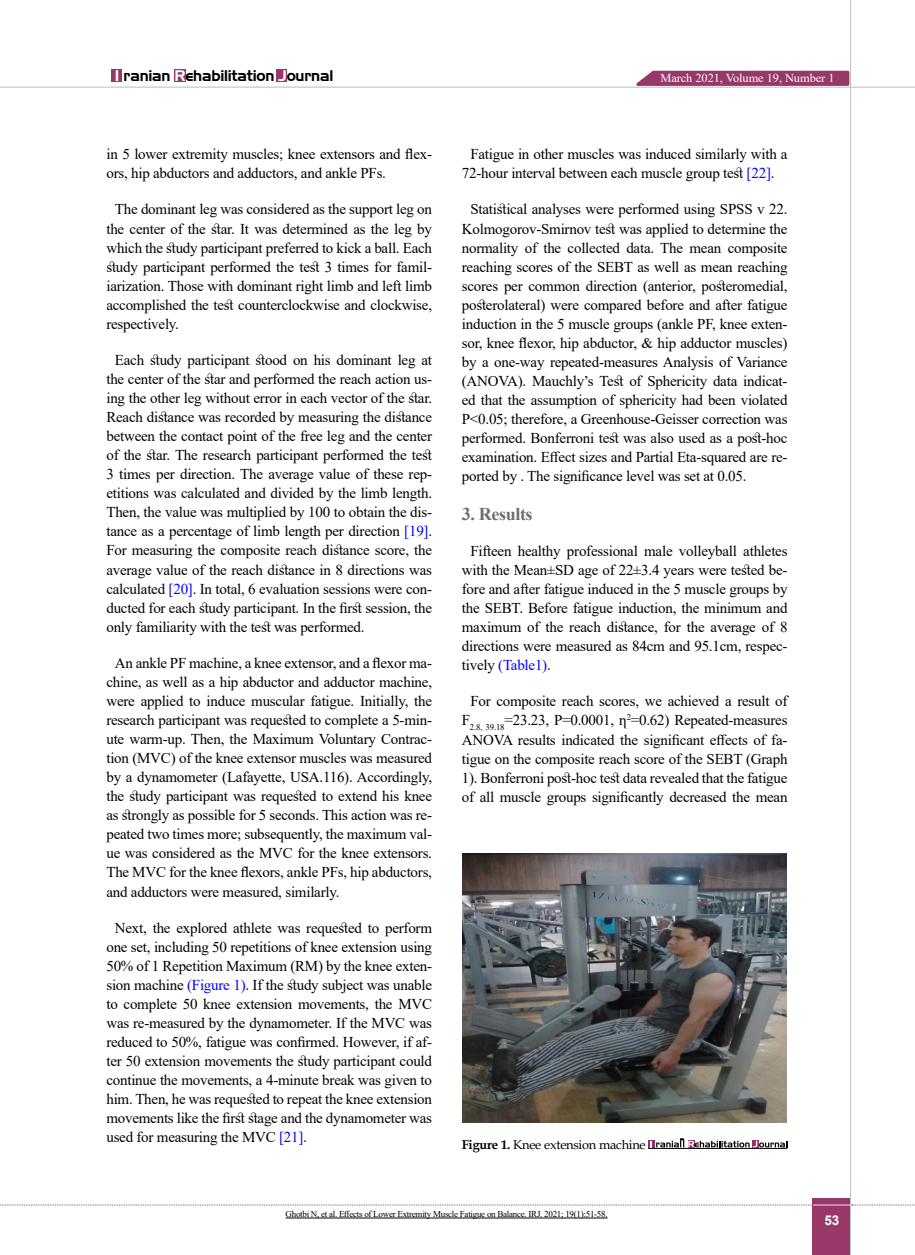
<style>
.page{position:relative;width:915px;height:1255px;background:#fff}
.page>*{position:absolute;margin:0;border:0;box-sizing:border-box;transform-origin:0 0}
.t1{font:700 18px "Times New Roman";letter-spacing:-.02em;color:#6d6e71}
.t2{font:15px/19px "Times New Roman";letter-spacing:-.015em;color:#000;text-align:justify}
.t3{font:15px "Aero";letter-spacing:-.015em;color:#000}
.t4{font:700 13.5px "Arial";color:#fff}
.t5{font:12.75px "Book Antiqua";letter-spacing:-.015em;color:#000}
.t6{font:12.15px "Times New Roman";letter-spacing:-.005em;color:#fff}
.t7{font:9px "Times New Roman";letter-spacing:-.03em;color:#000}
.s1{color:#fff}
.s2{color:#00f}
.s3{font-weight:700}
</style>
<div class="page">
<div style="left:812px;top:1198px;width:38px;height:56px;background:#983868"></div>
<hr style="left:849px;top:0;width:1px;height:1254px;background:#c2c4c6">
<hr style="left:0;top:87px;width:914px;height:1px;background:#c2c4c6">
<hr style="left:812px;top:1204px;width:38px;height:1px;background:#ebebec">
<svg style="left:0;top:1204px;width:812px;height:1px"></svg>
<svg style="left:851px;top:1204px;width:64px;height:1px"></svg>
<div style="left:112px;top:69px;width:10px;height:13px;background:#983868"></div>
<div style="left:174px;top:69px;width:12px;height:13px;background:#983868"></div>
<div style="left:276px;top:69px;width:11px;height:13px;background:#983868"></div>
<svg style="left:629px;top:69px;width:221px;height:18px;background:#ac6187"></svg>
<img style="left:463px;top:853px;width:322px;height:269px">
<div style="left:648px;top:1139px;width:6px;height:8px;background:#953263"></div>
<svg style="left:650px;top:1138px;width:137px;height:9px"></svg>
<hr style="left:648px;top:1148px;width:139px;height:1px;background:#000">
<hr style="left:285px;top:1217px;width:322px;height:1px;background:#000">
<p class="t3" style="left:115px;top:67px;width:220px"><span class="s1">I</span> ranian <span class="s1">R</span>ehabilitation <span class="s1">J</span>ournal</p>
<p class="t6" style="left:660px;top:69px;width:175px">March 2021, Volume 19, Number 1</p>
<p class="t2" style="left:106px;top:144px;width:327px">in 5 lower extremity muscles; knee extensors and flex&shy;ors, hip abductors and adductors, and ankle PFs.</p>
<p class="t2" style="left:106px;top:199px;width:327px;text-indent:9px">The dominant leg was considered as the support leg on the center of the star. It was determined as the leg by which the study participant preferred to kick a ball. Each study participant performed the test 3 times for famil&shy;iarization. Those with dominant right limb and left limb accomplished the test counterclockwise and clockwise, respectively.</p>
<p class="t2" style="left:106px;top:350px;width:327px;text-indent:9px">Each study participant stood on his dominant leg at the center of the star and performed the reach action us&shy;ing the other leg without error in each vector of the star.<br>Reach distance was recorded by measuring the distance between the contact point of the free leg and the center of the star. The research participant performed the test 3 times per direction. The average value of these rep&shy;etitions was calculated and divided by the limb length.<br>Then, the value was multiplied by 100 to obtain the dis&shy;tance as a percentage of limb length per direction <span class="s2">[19]</span>.<br>For measuring the composite reach distance score, the average value of the reach distance in 8 directions was calculated <span class="s2">[20]</span>. In total, 6 evaluation sessions were con&shy;ducted for each study participant. In the first session, the only familiarity with the test was performed.</p>
<p class="t2" style="left:106px;top:652px;width:327px;text-indent:9px">An ankle PF machine, a knee extensor, and a flexor ma&shy;chine, as well as a hip abductor and adductor machine, were applied to induce muscular fatigue. Initially, the research participant was requested to complete a 5-min&shy;ute warm-up. Then, the Maximum Voluntary Contrac&shy;tion (MVC) of the knee extensor muscles was measured by a dynamometer (Lafayette, USA.116). Accordingly, the study participant was requested to extend his knee as strongly as possible for 5 seconds. This action was re&shy;peated two times more; subsequently, the maximum val&shy;ue was considered as the MVC for the knee extensors.<br>The MVC for the knee flexors, ankle PFs, hip abductors, and adductors were measured, similarly.</p>
<p class="t2" style="left:106px;top:917px;width:327px;text-indent:9px">Next, the explored athlete was requested to perform one set, including 50 repetitions of knee extension using 50% of 1 Repetition Maximum (RM) by the knee exten&shy;sion machine <span class="s2">(Figure 1)</span>. If the study subject was unable to complete 50 knee extension movements, the MVC was re-measured by the dynamometer. If the MVC was reduced to 50%, fatigue was confirmed. However, if af&shy;ter 50 extension movements the study participant could continue the movements, a 4-minute break was given to him. Then, he was requested to repeat the knee extension movements like the first stage and the dynamometer was used for measuring the MVC <span class="s2">[21]</span>.</p>
<p class="t2" style="left:461px;top:144px;width:327px;text-indent:9px">Fatigue in other muscles was induced similarly with a<br>72-hour interval between each muscle group test <span class="s2">[22]</span>.</p>
<p class="t2" style="left:461px;top:199px;width:327px;text-indent:9px">Statistical analyses were performed using SPSS v 22.<br>Kolmogorov-Smirnov test was applied to determine the normality of the collected data. The mean composite reaching scores of the SEBT as well as mean reaching scores per common direction (anterior, posteromedial, posterolateral) were compared before and after fatigue induction in the 5 muscle groups (ankle PF, knee exten&shy;sor, knee flexor, hip abductor, &amp; hip adductor muscles) by a one-way repeated-measures Analysis of Variance (ANOVA). Mauchly’s Test of Sphericity data indicat&shy;ed that the assumption of sphericity had been violated P&lt;0.05; therefore, a Greenhouse-Geisser correction was performed. Bonferroni test was also used as a post-hoc examination. Effect sizes and Partial Eta-squared are re&shy;ported by . The significance level was set at 0.05.</p>
<p class="t1" style="left:461px;top:501px;width:72px">3. Results</p>
<p class="t2" style="left:461px;top:541px;width:327px;text-indent:9px">Fifteen healthy professional male volleyball athletes with the Mean±SD age of 22±3.4 years were tested be&shy;fore and after fatigue induced in the 5 muscle groups by the SEBT. Before fatigue induction, the minimum and maximum of the reach distance, for the average of 8 directions were measured as 84cm and 95.1cm, respec&shy;tively <span class="s2">(Table1)</span>.</p>
<p class="t2" style="left:461px;top:691px;width:327px;text-align:center">For composite reach scores, we achieved a result of F<sub>2.8,</sub> <sub>39.18</sub>=23.23, P=0.0001, ղ<sup>2</sup>=0.62) Repeated-measures ANOVA results indicated the significant effects of fa&shy;tigue on the composite reach score of the SEBT (Graph 1). Bonferroni post-hoc test data revealed that the fatigue of all muscle groups significantly decreased the mean</p>
<p class="t5" style="left:461px;top:1135px;width:185px"><span class="s3">Figure 1.</span> Knee extension machine</p>
<p class="t7" style="left:285px;top:1207px;width:323px">Ghotbi N, et al. Effects of Lower Extremity Muscle Fatigue on Balance. IRJ. 2021; 19(1):51-58.</p>
<p class="t4" style="left:824px;top:1210px;width:17px">53</p>
</div>
